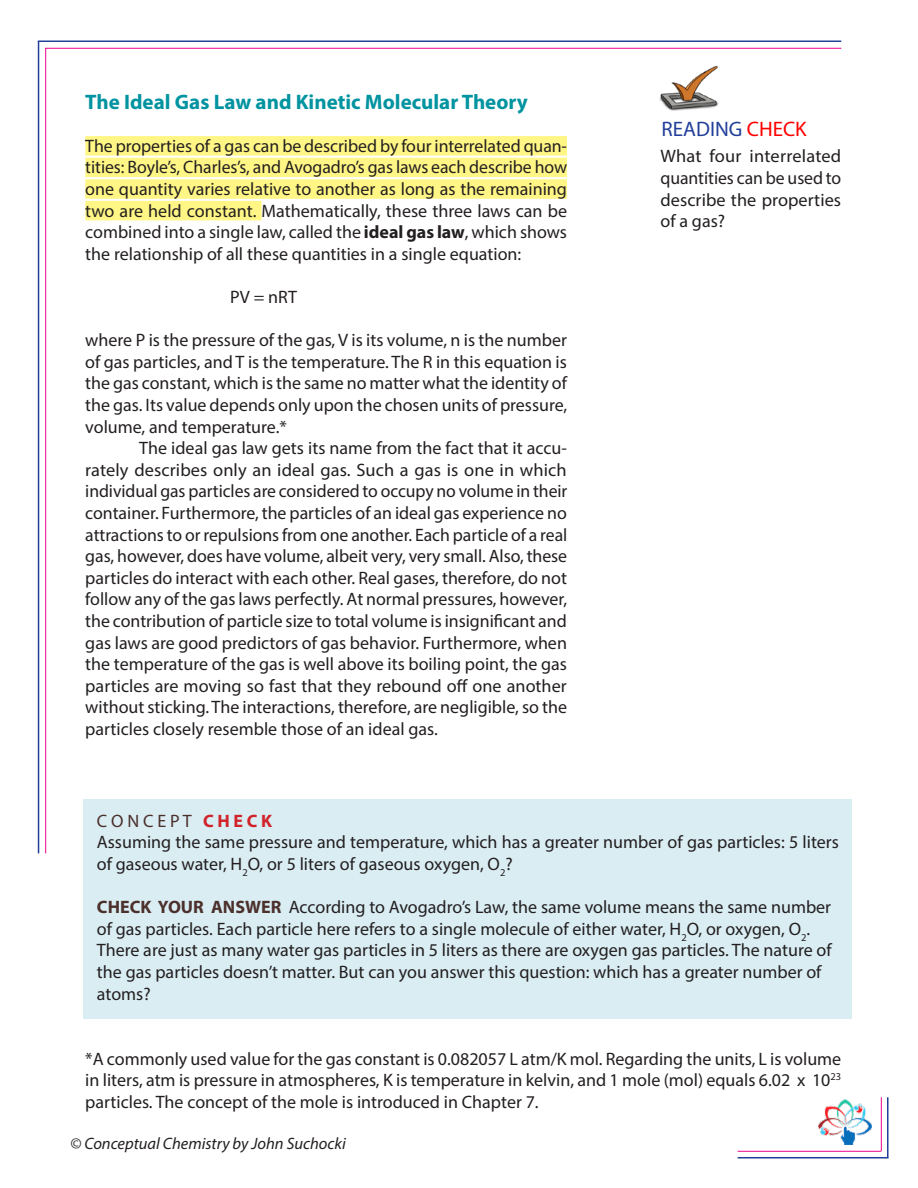
<style>
.page{position:relative;width:918px;height:1188px;background:#fff}
.page>*{position:absolute;margin:0;border:0;box-sizing:border-box;transform-origin:0 0}
.t1{font:700 21px "Myriad Pro";color:#0093a0}
.t2{font:21px "Myriad Pro";color:#223f99}
.Concept_Check{font:18px/21.6px "Myriad Pro";color:#231f20;text-align:justify}
.Concept_Check-2{font:18px "Myriad Pro";color:#4c302c}
.t3{font:italic 16.5px "Myriad Pro";color:#231f20}
.s1{font-weight:700}
.s2{color:#f00}
.s3{font-weight:700;color:#d1232a}
.s4{font-weight:700;color:#4c302c}
</style>
<div class="page">
<img style="left:818px;top:1099px;width:53px;height:45px">
<hr style="left:38px;top:41px;width:1px;height:812px;background:#223f99">
<hr style="left:38px;top:40px;width:803px;height:2px;background:#223f99">
<hr style="left:45px;top:48px;width:1px;height:805px;background:#ed028c">
<hr style="left:45px;top:48px;width:796px;height:1px;background:#ed028c">
<hr style="left:887px;top:1097px;width:2px;height:61px;background:#223f99">
<hr style="left:738px;top:1157px;width:151px;height:2px;background:#223f99">
<hr style="left:881px;top:1097px;width:1px;height:54px;background:#ed028c">
<hr style="left:738px;top:1151px;width:143px;height:1px;background:#ed028c">
<div style="left:85px;top:136px;width:482px;height:20px;background:#fff685"></div>
<div style="left:85px;top:158px;width:482px;height:19px;background:#fff685"></div>
<div style="left:85px;top:179px;width:482px;height:20px;background:#fff685"></div>
<div style="left:85px;top:201px;width:177px;height:19px;background:#fff685"></div>
<img style="left:659px;top:65px;width:60px;height:46px">
<div style="left:83px;top:800px;width:769px;height:219px;background:#d9edf3"></div>
<p class="t1" style="left:85px;top:88px;width:444px">The Ideal Gas Law and Kinetic Molecular Theory</p>
<p class="Concept_Check" style="left:85px;top:135px;width:483px">The properties of a gas can be described by four interrelated quan&shy;tities: Boyle’s, Charles’s, and Avogadro’s gas laws each describe how one quantity varies relative to another as long as the remaining two are held constant. Mathematically, these three laws can be combined into a single law, called the <span class="s1">ideal gas law</span>, which shows the relationship of all these quantities in a single equation:</p>
<p class="Concept_Check" style="left:230px;top:286px;width:68px">PV = nRT</p>
<p class="Concept_Check" style="left:85px;top:329px;width:483px">where P is the pressure of the gas, V is its volume, n is the number of gas particles, and T is the temperature. The R in this equation is the gas constant, which is the same no matter what the identity of the gas. Its value depends only upon the chosen units of pressure, volume, and temperature.*</p>
<p class="Concept_Check" style="left:85px;top:437px;width:484px;text-indent:54px">The ideal gas law gets its name from the fact that it accu&shy;rately describes only an ideal gas. Such a gas is one in which individual gas particles are considered to occupy no volume in their container. Furthermore, the particles of an ideal gas experience no attractions to or repulsions from one another. Each particle of a real gas, however, does have volume, albeit very, very small. Also, these particles do interact with each other. Real gases, therefore, do not follow any of the gas laws perfectly. At normal pressures, however, the contribution of particle size to total volume is insignificant and gas laws are good predictors of gas behavior. Furthermore, when the temperature of the gas is well above its boiling point, the gas particles are moving so fast that they rebound off one another without sticking. The interactions, therefore, are negligible, so the particles closely resemble those of an ideal gas.</p>
<p class="t2" style="left:662px;top:116px;width:147px">READING <span class="s2">CHECK</span></p>
<p class="Concept_Check" style="left:661px;top:145px;width:182px">What four interrelated quantities can be used to describe the properties of a gas?</p>
<p class="Concept_Check-2" style="left:97px;top:810px;width:177px">C O N C E P T <span class="s3">C H E C K</span></p>
<p class="Concept_Check" style="left:97px;top:831px;width:743px">Assuming the same pressure and temperature, which has a greater number of gas particles: 5 liters of gaseous water, H<sub>2</sub>O, or 5 liters of gaseous oxygen, O<sub>2</sub>?</p>
<p class="Concept_Check" style="left:97px;top:896px;width:736px;text-align:left"><span class="s4">CHECK YOUR ANSWER</span> According to Avogadro’s Law, the same volume means the same number of gas particles. Each particle here refers to a single molecule of either water, H<sub>2</sub>O, or oxygen, O<sub>2</sub>.<br>There are just as many water gas particles in 5 liters as there are oxygen gas particles. The nature of the gas particles doesn’t matter. But can you answer this question: which has a greater number of atoms?</p>
<p class="Concept_Check" style="left:85px;top:1048px;width:758px">*A commonly used value for the gas constant is 0.082057 L atm/K mol. Regarding the units, L is volume in liters, atm is pressure in atmospheres, K is temperature in kelvin, and 1 mole (mol) equals 6.02 x 10<sup>23 </sup>particles. The concept of the mole is introduced in Chapter 7.</p>
<p class="t3" style="left:70px;top:1134px;width:277px">© Conceptual Chemistry by John Suchocki</p>
</div>
